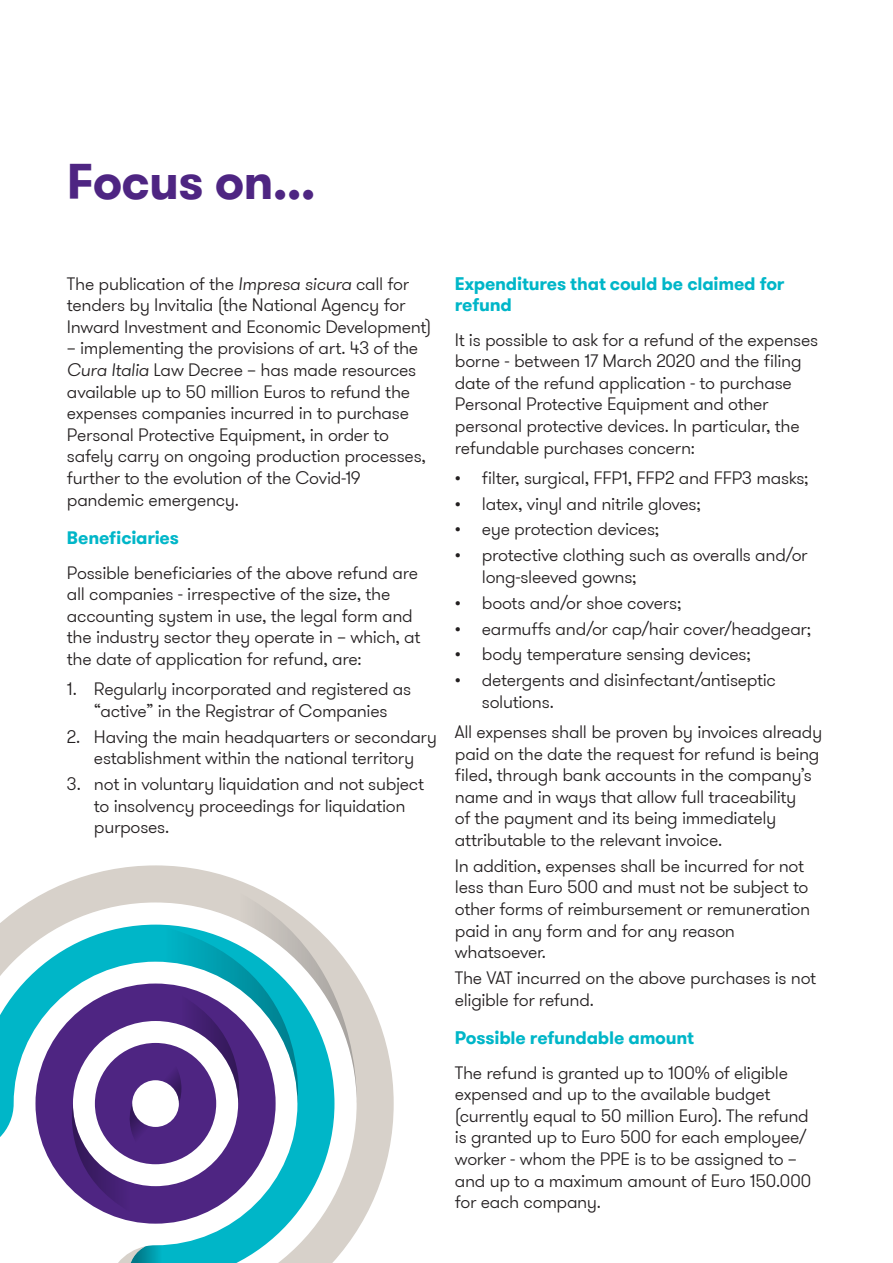
<style>
.page{position:relative;width:893px;height:1263px;background:#fff}
.page>*{position:absolute;margin:0;border:0;box-sizing:border-box;transform-origin:0 0}
.Header_Level_1{font:700 49.5px "GT Walsheim Pro";letter-spacing:-.02em;color:#4e2582}
.Header_Level_1-2{font:300 18px/21.6px "GT Walsheim Pro";letter-spacing:-.02em;color:#231f20}
.Header_Level_1-3{font:700 18px/21.6px "GT Walsheim Pro";letter-spacing:-.01em;color:#00b6c8}
.s1{font-style:italic}
</style>
<div class="page">
<svg style="left:0;top:865px;width:394px;height:398px"></svg>
<svg style="left:129px;top:1245px;width:35px;height:18px"></svg>
<svg style="left:35px;top:983px;width:37px;height:241px"></svg>
<svg style="left:156px;top:865px;width:201px;height:238px"></svg>
<svg style="left:72px;top:925px;width:226px;height:299px"></svg>
<p class="Header_Level_1" style="left:67px;top:149px;width:250px">Focus on...</p>
<p class="Header_Level_1-2" style="left:67px;top:273px;width:366px">The publication of the <span class="s1">Impresa sicura</span> call for tenders by Invitalia (the National Agency for<br>Inward Investment and Economic Development)</p>
<p class="Header_Level_1-2" style="left:67px;top:338px;width:361px">– implementing the provisions of art. 43 of the <span class="s1">Cura Italia</span> Law Decree – has made resources available up to 50 million Euros to refund the expenses companies incurred in to purchase Personal Protective Equipment, in order to safely carry on ongoing production processes, further to the evolution of the Covid-19 pandemic emergency.</p>
<p class="Header_Level_1-3" style="left:67px;top:527px;width:113px">Beneficiaries</p>
<p class="Header_Level_1-2" style="left:67px;top:562px;width:355px">Possible beneficiaries of the above refund are all companies - irrespective of the size, the accounting system in use, the legal form and the industry sector they operate in – which, at the date of application for refund, are:</p>
<p class="Header_Level_1-2" style="left:67px;top:678px;width:346px;text-align:center">1. Regularly incorporated and registered as “active” in the Registrar of Companies</p>
<p class="Header_Level_1-2" style="left:67px;top:726px;width:371px;text-align:center">2. Having the main headquarters or secondary establishment within the national territory</p>
<p class="Header_Level_1-2" style="left:94px;top:773px;width:331px;text-indent:-27px">3. not in voluntary liquidation and not subject to insolvency proceedings for liquidation purposes.</p>
<p class="Header_Level_1-3" style="left:455px;top:273px;width:331px">Expenditures that could be claimed for refund</p>
<p class="Header_Level_1-2" style="left:455px;top:329px;width:365px">It is possible to ask for a refund of the expenses borne - between 17 March 2020 and the filing date of the refund application - to purchase Personal Protective Equipment and other personal protective devices. In particular, the refundable purchases concern:</p>
<p class="Header_Level_1-2" style="left:455px;top:467px;width:355px">• filter, surgical, FFP1, FFP2 and FFP3 masks;</p>
<p class="Header_Level_1-2" style="left:455px;top:493px;width:247px">• latex, vinyl and nitrile gloves;</p>
<p class="Header_Level_1-2" style="left:455px;top:519px;width:206px">• eye protection devices;</p>
<p class="Header_Level_1-2" style="left:482px;top:545px;width:327px;text-indent:-27px">• protective clothing such as overalls and/or long-sleeved gowns;</p>
<p class="Header_Level_1-2" style="left:455px;top:592px;width:228px">• boots and/or shoe covers;</p>
<p class="Header_Level_1-2" style="left:455px;top:618px;width:358px">• earmuffs and/or cap/hair cover/headgear;</p>
<p class="Header_Level_1-2" style="left:455px;top:644px;width:297px">• body temperature sensing devices;</p>
<p class="Header_Level_1-2" style="left:482px;top:670px;width:296px;text-indent:-27px">• detergents and disinfectant/antiseptic solutions.</p>
<p class="Header_Level_1-2" style="left:455px;top:721px;width:369px">All expenses shall be proven by invoices already paid on the date the request for refund is being filed, through bank accounts in the company’s name and in ways that allow full traceability<br>of the payment and its being immediately attributable to the relevant invoice.</p>
<p class="Header_Level_1-2" style="left:455px;top:855px;width:357px">In addition, expenses shall be incurred for not less than Euro 500 and must not be subject to other forms of reimbursement or remuneration paid in any form and for any reason whatsoever.</p>
<p class="Header_Level_1-2" style="left:455px;top:967px;width:363px">The VAT incurred on the above purchases is not eligible for refund.</p>
<p class="Header_Level_1-3" style="left:455px;top:1027px;width:241px">Possible refundable amount</p>
<p class="Header_Level_1-2" style="left:455px;top:1062px;width:358px">The refund is granted up to 100% of eligible expensed and up to the available budget (currently equal to 50 million Euro). The refund is granted up to Euro 500 for each employee/ worker - whom the PPE is to be assigned to – and up to a maximum amount of Euro 150.000 for each company.</p>
</div>
